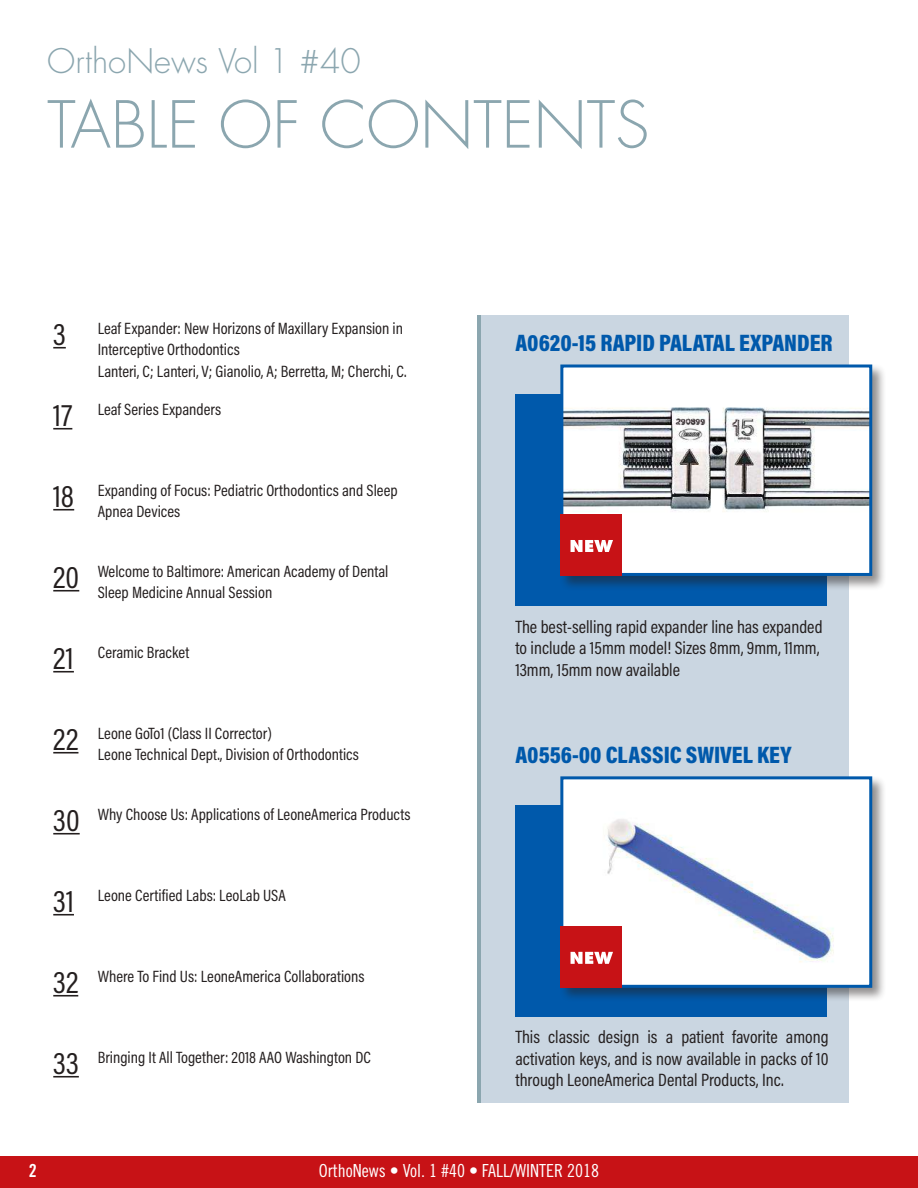
<style>
.page{position:relative;width:918px;height:1188px;background:#fff}
.page>*{position:absolute;margin:0;border:0;box-sizing:border-box;transform-origin:0 0}
.t1{font:300 63px "Futura";color:#8ba6af}
.t2{font:300 33px "Futura";color:#8ba6af}
.t3{font:900 24px "Acumin Pro Cond";color:#0059ab}
.t4{font:18px/21.6px "Acumin Pro Cond";color:#241f1f}
.t5{font:18px "Trade Gothic Cond Eighteen";color:#fff}
.t6{font:18px "Trade Gothic Bold Cond Twenty";color:#fff}
.t7{font:16.5px/21.6px "Acumin Pro Cond";color:#241f1f}
.s1{font-size:31.5px}
</style>
<div class="page">
<div style="left:0;top:1156px;width:918px;height:32px;background:#c71216"></div>
<div style="left:480px;top:315px;width:369px;height:788px;background:#cad6e1"></div>
<hr style="left:477px;top:315px;width:3px;height:788px;background:#8ba6af">
<div style="left:515px;top:395px;width:312px;height:211px;background:#0059ab"></div>
<div style="left:515px;top:805px;width:312px;height:211px;background:#0059ab"></div>
<div style="left:559px;top:363px;width:328px;height:228px;background:#241f1f;opacity:.5"></div>
<div style="left:562px;top:366px;width:309px;height:208px;background:#fff"></div>
<img style="left:564px;top:407px;width:304px;height:105px">
<div style="left:560px;top:365px;width:312px;height:211px;border:3px solid #0059ab"></div>
<svg style="left:53px;top:347px;width:13px;height:2px"></svg>
<svg style="left:53px;top:428px;width:19px;height:2px"></svg>
<hr style="left:53px;top:509px;width:21px;height:2px;background:#241f1f">
<hr style="left:53px;top:590px;width:26px;height:2px;background:#241f1f">
<hr style="left:53px;top:671px;width:21px;height:2px;background:#241f1f">
<hr style="left:53px;top:752px;width:25px;height:2px;background:#241f1f">
<hr style="left:53px;top:833px;width:27px;height:2px;background:#241f1f">
<hr style="left:53px;top:914px;width:21px;height:2px;background:#241f1f">
<hr style="left:53px;top:995px;width:25px;height:2px;background:#241f1f">
<hr style="left:53px;top:1076px;width:26px;height:2px;background:#241f1f">
<div style="left:559px;top:775px;width:328px;height:228px;background:#241f1f;opacity:.5"></div>
<div style="left:562px;top:778px;width:309px;height:208px;background:#fff"></div>
<img style="left:607px;top:819px;width:227px;height:143px">
<div style="left:560px;top:776px;width:312px;height:212px;border:3px solid #0059ab"></div>
<div style="left:560px;top:926px;width:62px;height:62px;background:#c71216"></div>
<svg style="left:571px;top:952px;width:42px;height:12px"></svg>
<div style="left:560px;top:514px;width:62px;height:62px;background:#c71216"></div>
<svg style="left:571px;top:540px;width:42px;height:12px"></svg>
<h2 class="t2" style="left:47px;top:39px;width:315px">OrthoNews Vol 1 #40</h2>
<h1 class="t1" style="left:47px;top:84px;width:604px">TABLE OF CONTENTS</h1>
<p class="t7" style="left:98px;top:317px;width:310px;text-indent:-45px"><span class="s1">3</span> Leaf Expander: New Horizons of Maxillary Expansion in<br>Interceptive Orthodontics<br>Lanteri, C; Lanteri, V; Gianolio, A; Berretta, M; Cherchi, C.</p>
<p class="t7" style="left:53px;top:398px;width:169px"><span class="s1">17</span> Leaf Series Expanders</p>
<p class="t7" style="left:98px;top:479px;width:301px;text-indent:-45px"><span class="s1">18</span> Expanding of Focus: Pediatric Orthodontics and Sleep<br>Apnea Devices</p>
<p class="t7" style="left:98px;top:560px;width:292px;text-indent:-45px"><span class="s1">20</span> Welcome to Baltimore: American Academy of Dental<br>Sleep Medicine Annual Session</p>
<p class="t7" style="left:53px;top:641px;width:138px"><span class="s1">21</span> Ceramic Bracket</p>
<p class="t7" style="left:98px;top:722px;width:263px;text-indent:-45px"><span class="s1">22</span> Leone GoTo1 (Class II Corrector)<br>Leone Technical Dept., Division of Orthodontics</p>
<p class="t7" style="left:53px;top:803px;width:359px"><span class="s1">30</span> Why Choose Us: Applications of LeoneAmerica Products</p>
<p class="t7" style="left:53px;top:884px;width:234px"><span class="s1">31</span> Leone Certified Labs: LeoLab USA</p>
<p class="t7" style="left:53px;top:965px;width:313px"><span class="s1">32</span> Where To Find Us: LeoneAmerica Collaborations</p>
<p class="t7" style="left:53px;top:1046px;width:319px"><span class="s1">33</span> Bringing It All Together: 2018 AAO Washington DC</p>
<h3 class="t3" style="left:515px;top:327px;width:319px">A0620-15 RAPID PALATAL EXPANDER</h3>
<p class="t4" style="left:515px;top:615px;width:309px">The best-selling rapid expander line has expanded to include a 15mm model! Sizes 8mm, 9mm, 11mm,<br>13mm, 15mm now available</p>
<h3 class="t3" style="left:515px;top:739px;width:278px">A0556-00 CLASSIC SWIVEL KEY</h3>
<p class="t4" style="left:515px;top:1026px;width:315px;text-align:justify">This classic design is a patient favorite among activation keys, and is now available in packs of 10 through LeoneAmerica Dental Products, Inc.</p>
<p class="t6" style="left:29px;top:1159px;width:9px">2</p>
<p class="t5" style="left:319px;top:1160px;width:282px">OrthoNews • Vol. 1 #40 • FALL/WINTER 2018</p>
</div>
